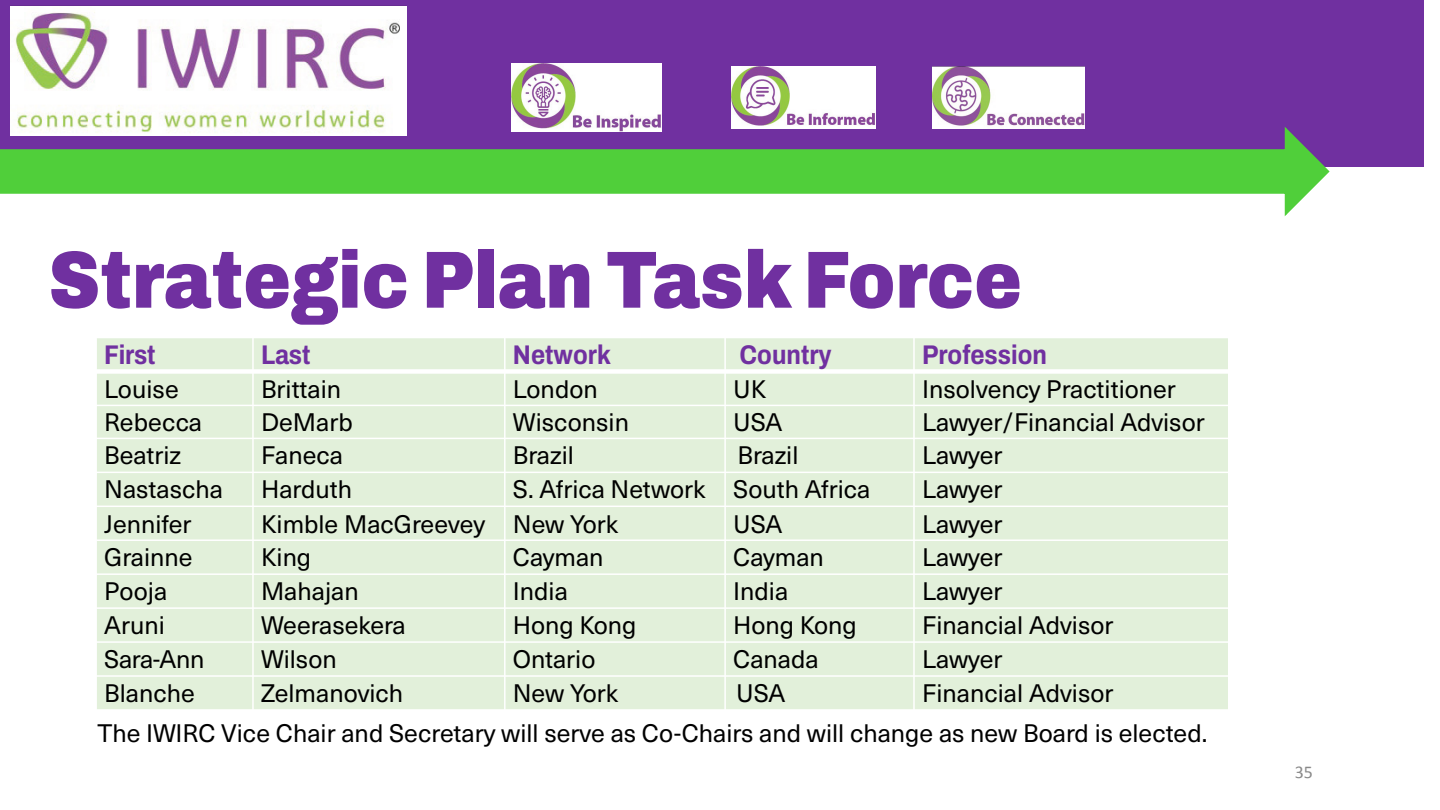
<style>
.page{position:relative;width:1440px;height:810px;background:#fff}
.page>*{position:absolute;margin:0;border:0;box-sizing:border-box;transform-origin:0 0}
.t1{font:900 semi-condensed 81px "Archivo";color:#7030a0}
.t2{font:700 semi-condensed 27px "Archivo";color:#7030a0}
.t3{font:24.9px/33.9px "Neue Haas Unica W1 G";color:#000}
.t4{font:18px "Calibri";color:#898989}
</style>
<div class="page">
<div style="left:0;top:0;width:1424px;height:167px;background:#7030a0"></div>
<svg style="left:0;top:125px;width:1331px;height:91px"></svg>
<img style="left:11px;top:5px;width:395px;height:130px">
<img style="left:512px;top:64px;width:149px;height:67px">
<img style="left:732px;top:67px;width:144px;height:61px">
<img style="left:932px;top:67px;width:153px;height:61px">
<div style="left:96px;top:338px;width:157px;height:33px;background:#e2f0da"></div>
<div style="left:253px;top:338px;width:252px;height:33px;background:#e2f0da"></div>
<div style="left:505px;top:338px;width:220px;height:33px;background:#e2f0da"></div>
<div style="left:725px;top:338px;width:189px;height:33px;background:#e2f0da"></div>
<div style="left:914px;top:338px;width:315px;height:33px;background:#e2f0da"></div>
<div style="left:96px;top:371px;width:157px;height:34px;background:#e2f0da"></div>
<div style="left:253px;top:371px;width:252px;height:34px;background:#e2f0da"></div>
<div style="left:505px;top:371px;width:220px;height:34px;background:#e2f0da"></div>
<div style="left:725px;top:371px;width:189px;height:34px;background:#e2f0da"></div>
<div style="left:914px;top:371px;width:315px;height:34px;background:#e2f0da"></div>
<div style="left:96px;top:405px;width:157px;height:33px;background:#e2f0da"></div>
<div style="left:253px;top:405px;width:252px;height:33px;background:#e2f0da"></div>
<div style="left:505px;top:405px;width:220px;height:33px;background:#e2f0da"></div>
<div style="left:725px;top:405px;width:189px;height:33px;background:#e2f0da"></div>
<div style="left:914px;top:405px;width:315px;height:33px;background:#e2f0da"></div>
<div style="left:96px;top:438px;width:157px;height:34px;background:#e2f0da"></div>
<div style="left:253px;top:438px;width:252px;height:34px;background:#e2f0da"></div>
<div style="left:505px;top:438px;width:220px;height:34px;background:#e2f0da"></div>
<div style="left:725px;top:438px;width:189px;height:34px;background:#e2f0da"></div>
<div style="left:914px;top:438px;width:315px;height:34px;background:#e2f0da"></div>
<div style="left:96px;top:472px;width:157px;height:34px;background:#e2f0da"></div>
<div style="left:253px;top:472px;width:252px;height:34px;background:#e2f0da"></div>
<div style="left:505px;top:472px;width:220px;height:34px;background:#e2f0da"></div>
<div style="left:725px;top:472px;width:189px;height:34px;background:#e2f0da"></div>
<div style="left:914px;top:472px;width:315px;height:34px;background:#e2f0da"></div>
<div style="left:96px;top:506px;width:157px;height:34px;background:#e2f0da"></div>
<div style="left:253px;top:506px;width:252px;height:34px;background:#e2f0da"></div>
<div style="left:505px;top:506px;width:220px;height:34px;background:#e2f0da"></div>
<div style="left:725px;top:506px;width:189px;height:34px;background:#e2f0da"></div>
<div style="left:914px;top:506px;width:315px;height:34px;background:#e2f0da"></div>
<div style="left:96px;top:540px;width:157px;height:34px;background:#e2f0da"></div>
<div style="left:253px;top:540px;width:252px;height:34px;background:#e2f0da"></div>
<div style="left:505px;top:540px;width:220px;height:34px;background:#e2f0da"></div>
<div style="left:725px;top:540px;width:189px;height:34px;background:#e2f0da"></div>
<div style="left:914px;top:540px;width:315px;height:34px;background:#e2f0da"></div>
<div style="left:96px;top:574px;width:157px;height:34px;background:#e2f0da"></div>
<div style="left:253px;top:574px;width:252px;height:34px;background:#e2f0da"></div>
<div style="left:505px;top:574px;width:220px;height:34px;background:#e2f0da"></div>
<div style="left:725px;top:574px;width:189px;height:34px;background:#e2f0da"></div>
<div style="left:914px;top:574px;width:315px;height:34px;background:#e2f0da"></div>
<div style="left:96px;top:608px;width:157px;height:34px;background:#e2f0da"></div>
<div style="left:253px;top:608px;width:252px;height:34px;background:#e2f0da"></div>
<div style="left:505px;top:608px;width:220px;height:34px;background:#e2f0da"></div>
<div style="left:725px;top:608px;width:189px;height:34px;background:#e2f0da"></div>
<div style="left:914px;top:608px;width:315px;height:34px;background:#e2f0da"></div>
<div style="left:96px;top:642px;width:157px;height:34px;background:#e2f0da"></div>
<div style="left:253px;top:642px;width:252px;height:34px;background:#e2f0da"></div>
<div style="left:505px;top:642px;width:220px;height:34px;background:#e2f0da"></div>
<div style="left:725px;top:642px;width:189px;height:34px;background:#e2f0da"></div>
<div style="left:914px;top:642px;width:315px;height:34px;background:#e2f0da"></div>
<div style="left:96px;top:676px;width:157px;height:34px;background:#e2f0da"></div>
<div style="left:253px;top:676px;width:252px;height:34px;background:#e2f0da"></div>
<div style="left:505px;top:676px;width:220px;height:34px;background:#e2f0da"></div>
<div style="left:725px;top:676px;width:189px;height:34px;background:#e2f0da"></div>
<div style="left:914px;top:676px;width:315px;height:34px;background:#e2f0da"></div>
<hr style="left:252px;top:337px;width:2px;height:374px;background:#fff">
<hr style="left:504px;top:337px;width:2px;height:374px;background:#fff">
<hr style="left:724px;top:337px;width:2px;height:374px;background:#fff">
<hr style="left:913px;top:337px;width:2px;height:374px;background:#fff">
<div style="left:95px;top:369px;width:1135px;height:5px;background:#fff"></div>
<hr style="left:95px;top:405px;width:1135px;height:1px;background:#fff">
<hr style="left:95px;top:438px;width:1135px;height:1px;background:#fff">
<hr style="left:95px;top:472px;width:1135px;height:1px;background:#fff">
<hr style="left:95px;top:506px;width:1135px;height:1px;background:#fff">
<hr style="left:95px;top:539px;width:1135px;height:2px;background:#fff">
<hr style="left:95px;top:573px;width:1135px;height:2px;background:#fff">
<hr style="left:95px;top:607px;width:1135px;height:2px;background:#fff">
<hr style="left:95px;top:641px;width:1135px;height:2px;background:#fff">
<hr style="left:95px;top:675px;width:1135px;height:2px;background:#fff">
<hr style="left:95px;top:337px;width:2px;height:374px;background:#fff">
<hr style="left:1228px;top:337px;width:2px;height:374px;background:#fff">
<hr style="left:95px;top:709px;width:1135px;height:2px;background:#fff">
<h1 class="t1" style="left:48px;top:218px;width:975px">Strategic Plan Task Force</h1>
<p class="t2" style="left:104px;top:334px;width:53px">First</p>
<p class="t2" style="left:261px;top:334px;width:51px">Last</p>
<p class="t2" style="left:513px;top:334px;width:100px">Network</p>
<p class="t2" style="left:740px;top:334px;width:94px">Country</p>
<p class="t2" style="left:922px;top:334px;width:127px">Profession</p>
<p class="t3" style="left:104px;top:371px;width:99px;line-height:33.5px">Louise<br>Rebecca</p>
<p class="t3" style="left:261px;top:371px;width:93px;line-height:33.5px">Brittain<br>DeMarb</p>
<p class="t3" style="left:513px;top:371px;width:118px;line-height:33.5px">London<br>Wisconsin</p>
<p class="t3" style="left:733px;top:371px;width:51px;line-height:33.3px">UK<br>USA</p>
<p class="t3" style="left:922px;top:371px;width:284px;line-height:33.5px">Insolvency Practitioner<br>Lawyer/Financial Advisor</p>
<p class="t3" style="left:104px;top:437px;width:78px">Beatriz</p>
<p class="t3" style="left:261px;top:437px;width:84px">Faneca</p>
<p class="t3" style="left:513px;top:437px;width:63px">Brazil</p>
<p class="t3" style="left:737px;top:437px;width:63px">Brazil</p>
<p class="t3" style="left:922px;top:437px;width:193px">Lawyer<br>Lawyer<br>Lawyer<br>Lawyer<br>Lawyer<br>Financial Advisor<br>Lawyer</p>
<p class="t3" style="left:104px;top:471px;width:120px">Nastascha</p>
<p class="t3" style="left:261px;top:471px;width:93px">Harduth</p>
<p class="t3" style="left:513px;top:471px;width:359px">S. Africa Network South Africa</p>
<p class="t3" style="left:104px;top:505px;width:102px">Jennifer<br>Grainne<br>Pooja<br>Aruni<br>Sara-Ann</p>
<p class="t3" style="left:261px;top:505px;width:226px">Kimble MacGreevey<br>King<br>Mahajan<br>Weerasekera<br>Wilson</p>
<p class="t3" style="left:513px;top:505px;width:125px">New York<br>Cayman<br>India<br>Hong Kong<br>Ontario</p>
<p class="t3" style="left:733px;top:505px;width:125px">USA<br>Cayman<br>India<br>Hong Kong<br>Canada</p>
<p class="t3" style="left:104px;top:675px;width:92px">Blanche</p>
<p class="t3" style="left:261px;top:675px;width:144px">Zelmanovich</p>
<p class="t3" style="left:513px;top:675px;width:107px">New York</p>
<p class="t3" style="left:736px;top:675px;width:51px">USA</p>
<p class="t3" style="left:98px;top:672px;width:1111px;line-height:39.8px;text-indent:825px">Financial Advisor<br>The IWIRC Vice Chair and Secretary will serve as Co-Chairs and will change as new Board is elected.</p>
<p class="t4" style="left:1295px;top:760px;width:20px">35</p>
</div>
